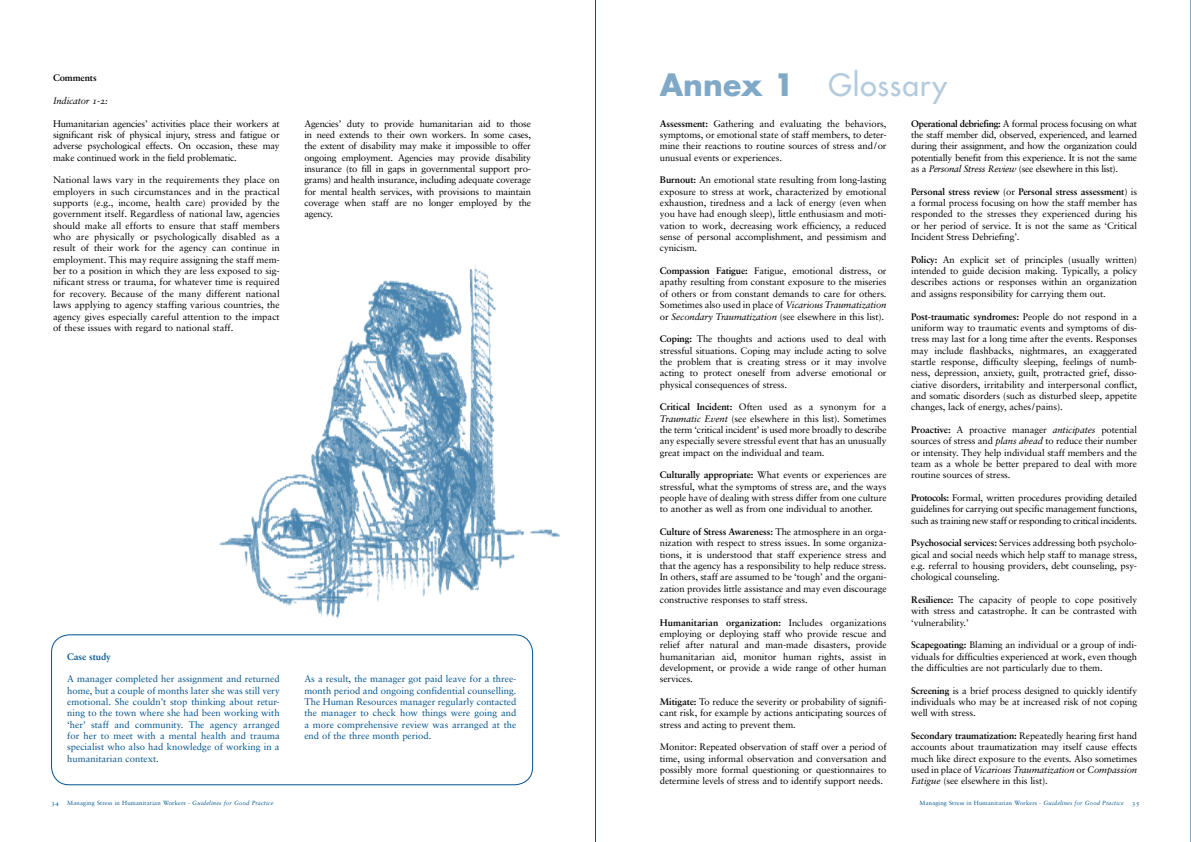
<style>
.page{position:relative;width:1191px;height:842px;background:#fff}
.page>*{position:absolute;margin:0;border:0;box-sizing:border-box;transform-origin:0 0}
.t1{font:30px "Futura";letter-spacing:.03em;color:#b3cbdd}
.t2{font:9.5px/11.3px "Sabon";letter-spacing:-.01em;color:#000;text-align:justify}
.t3{font:9.5px/11.3px "Sabon";color:#00538e;text-align:justify}
.t4{font:9.5px "Sabon Bold Os F";letter-spacing:-.01em;color:#000}
.t5{font:9.5px "Sabon Italic Os F";letter-spacing:-.01em;color:#000}
.t6{font:9.5px "Sabon Bold Os F";letter-spacing:-.01em;color:#00538e}
.t7{font:6px "Sabon";letter-spacing:.025em;color:#00538e}
.t8{font:6px "Sabon Roman SC";color:#00538e;scale:1.2 1}
.s1{font-weight:700;color:#80a9c7}
.s2{font-family:"Sabon Bold Os F"}
.s3{font-family:"Sabon Italic Os F"}
.s4{font-family:"Sabon"}
</style>
<div class="page">
<img style="left:219px;top:266px;width:341px;height:353px">
<div style="left:51px;top:634px;width:482px;height:151px;border:1px solid #00538e;border-radius:18px"></div>
<hr style="left:1190px;top:0;width:1px;height:842px;background:#00538e">
<hr style="left:595px;top:0;width:1px;height:842px;background:#00538e">
<p class="t4" style="left:53px;top:72px;width:45px">Comments</p>
<p class="t5" style="left:53px;top:95px;width:56px">Indicator 1-2:</p>
<p class="t2" style="left:53px;top:118px;width:228px">Humanitarian agencies’ activities place their workers at significant risk of physical injury, stress and fatigue or adverse psychological effects. On occasion, these may make continued work in the field problematic.</p>
<p class="t2" style="left:53px;top:174px;width:228px">National laws vary in the requirements they place on employers in such circumstances and in the practical supports (e.g., income, health care) provided by the government itself. Regardless of national law, agencies should make all efforts to ensure that staff members who are physically or psychologically disabled as a result of their work for the agency can continue in employment. This may require assigning the staff mem&shy;ber to a position in which they are less exposed to sig&shy;nificant stress or trauma, for whatever time is required for recovery. Because of the many different national laws applying to agency staffing various countries, the agency gives especially careful attention to the impact of these issues with regard to national staff.</p>
<p class="t2" style="left:304px;top:118px;width:228px">Agencies’ duty to provide humanitarian aid to those in need extends to their own workers. In some cases, the extent of disability may make it impossible to offer ongoing employment. Agencies may provide disability insurance (to fill in gaps in governmental support pro&shy;grams) and health insurance, including adequate coverage for mental health services, with provisions to maintain coverage when staff are no longer employed by the agency.</p>
<p class="t6" style="left:67px;top:650px;width:45px">Case study</p>
<p class="t3" style="left:67px;top:673px;width:214px">A manager completed her assignment and returned home, but a couple of months later she was still very emotional. She couldn’t stop thinking about retur&shy;ning to the town where she had been working with ‘her’ staff and community. The agency arranged for her to meet with a mental health and trauma specialist who also had knowledge of working in a humanitarian context.</p>
<p class="t3" style="left:304px;top:673px;width:213px">As a result, the manager got paid leave for a three&shy;month period and ongoing confidential counselling.<br>The Human Resources manager regularly contacted the manager to check how things were going and a more comprehensive review was arranged at the end of the three month period.</p>
<h1 class="t1" style="left:660px;top:65px;width:289px"><span class="s1">Annex 1</span> Glossary</h1>
<p class="t2" style="left:660px;top:118px;width:228px"><span class="s2">Assessment:</span> Gathering and evaluating the behaviors, symptoms, or emotional state of staff members, to deter&shy;mine their reactions to routine sources of stress and/or unusual events or experiences.</p>
<p class="t2" style="left:660px;top:174px;width:228px"><span class="s2">Burnout:</span> An emotional state resulting from long-lasting exposure to stress at work, characterized by emotional exhaustion, tiredness and a lack of energy (even when you have had enough sleep), little enthusiasm and moti&shy;vation to work, decreasing work efficiency, a reduced sense of personal accomplishment, and pessimism and cynicism.</p>
<p class="t2" style="left:660px;top:265px;width:228px"><span class="s2">Compassion Fatigue:</span> Fatigue, emotional distress, or apathy resulting from constant exposure to the miseries of others or from constant demands to care for others.<br>Sometimes also used in place of <span class="s3">Vicarious Traumatization </span>or <span class="s3">Secondary Traumatization</span> (see elsewhere in this list).</p>
<p class="t2" style="left:660px;top:333px;width:228px"><span class="s2">Coping:</span> The thoughts and actions used to deal with stressful situations. Coping may include acting to solve the problem that is creating stress or it may involve acting to protect oneself from adverse emotional or physical consequences of stress.</p>
<p class="t2" style="left:660px;top:401px;width:228px"><span class="s2">Critical Incident:</span> Often used as a synonym for a <span class="s3">Traumatic Event</span> (see elsewhere in this list). Sometimes the term ‘critical incident’ is used more broadly to describe any especially severe stressful event that has an unusually great impact on the individual and team.</p>
<p class="t2" style="left:660px;top:469px;width:228px"><span class="s2">Culturally appropriate:</span> What events or experiences are stressful, what the symptoms of stress are, and the ways people have of dealing with stress differ from one culture to another as well as from one individual to another.</p>
<p class="t4" style="left:660px;top:526px;width:228px">Culture of Stress Awareness: <span class="s4">The atmosphere in an orga-</span></p>
<p class="t2" style="left:660px;top:537px;width:228px">nization with respect to stress issues. In some organiza&shy;tions, it is understood that staff experience stress and that the agency has a responsibility to help reduce stress.<br>In others, staff are assumed to be ‘tough’ and the organi&shy;zation provides little assistance and may even discourage constructive responses to staff stress.</p>
<p class="t4" style="left:660px;top:616px;width:228px">Humanitarian organization: <span class="s4">Includes organizations</span></p>
<p class="t2" style="left:660px;top:628px;width:228px">employing or deploying staff who provide rescue and relief after natural and man-made disasters, provide humanitarian aid, monitor human rights, assist in development, or provide a wide range of other human services.</p>
<p class="t2" style="left:660px;top:696px;width:228px"><span class="s2">Mitigate:</span> To reduce the severity or probability of signifi&shy;cant risk, for example by actions anticipating sources of stress and acting to prevent them.</p>
<p class="t2" style="left:660px;top:741px;width:228px">Monitor: Repeated observation of staff over a period of time, using informal observation and conversation and possibly more formal questioning or questionnaires to determine levels of stress and to identify support needs.</p>
<p class="t2" style="left:911px;top:118px;width:227px"><span class="s2">Operational debriefing:</span> A formal process focusing on what the staff member did, observed, experienced, and learned during their assignment, and how the organization could potentially benefit from this experience. It is not the same as a <span class="s3">Personal Stress Review</span> (see elsewhere in this list).</p>
<p class="t4" style="left:911px;top:186px;width:227px">Personal stress review <span class="s4">(or</span> Personal stress assessment<span class="s4">) is</span></p>
<p class="t2" style="left:911px;top:197px;width:227px">a formal process focusing on how the staff member has responded to the stresses they experienced during his or her period of service. It is not the same as ‘Critical Incident Stress Debriefing’.</p>
<p class="t2" style="left:911px;top:254px;width:227px"><span class="s2">Policy:</span> An explicit set of principles (usually written) intended to guide decision making. Typically, a policy describes actions or responses within an organization and assigns responsibility for carrying them out.</p>
<p class="t4" style="left:911px;top:310px;width:227px">Post-traumatic syndromes: <span class="s4">People do not respond in a</span></p>
<p class="t2" style="left:911px;top:322px;width:227px">uniform way to traumatic events and symptoms of dis&shy;tress may last for a long time after the events. Responses may include flashbacks, nightmares, an exaggerated startle response, difficulty sleeping, feelings of numb&shy;ness, depression, anxiety, guilt, protracted grief, disso&shy;ciative disorders, irritability and interpersonal conflict, and somatic disorders (such as disturbed sleep, appetite changes, lack of energy, aches/pains).</p>
<p class="t2" style="left:911px;top:424px;width:227px"><span class="s2">Proactive:</span> A proactive manager <span class="s3">anticipates</span> potential sources of stress and <span class="s3">plans ahead</span> to reduce their number or intensity. They help individual staff members and the team as a whole be better prepared to deal with more routine sources of stress.</p>
<p class="t2" style="left:911px;top:492px;width:227px"><span class="s2">Protocols:</span> Formal, written procedures providing detailed guidelines for carrying out specific management functions, such as training new staff or responding to critical incidents.</p>
<p class="t2" style="left:911px;top:537px;width:227px"><span class="s2">Psychosocial services:</span> Services addressing both psycholo&shy;gical and social needs which help staff to manage stress, e.g. referral to housing providers, debt counseling, psy&shy;chological counseling.</p>
<p class="t2" style="left:911px;top:594px;width:227px"><span class="s2">Resilience:</span> The capacity of people to cope positively with stress and catastrophe. It can be contrasted with ‘vulnerability.’</p>
<p class="t2" style="left:911px;top:639px;width:227px"><span class="s2">Scapegoating:</span> Blaming an individual or a group of indi&shy;viduals for difficulties experienced at work, even though the difficulties are not particularly due to them.</p>
<p class="t2" style="left:911px;top:685px;width:227px"><span class="s2">Screening</span> is a brief process designed to quickly identify individuals who may be at increased risk of not coping well with stress.</p>
<p class="t2" style="left:911px;top:730px;width:227px"><span class="s2">Secondary traumatization:</span> Repeatedly hearing first hand accounts about traumatization may itself cause effects much like direct exposure to the events. Also sometimes</p>
<p class="t5" style="left:911px;top:764px;width:227px"><span class="s4">used in place of</span> Vicarious Traumatization <span class="s4">or</span> Compassion</p>
<p class="t2" style="left:911px;top:775px;width:138px"><span class="s3">Fatigue</span> (see elsewhere in this list).</p>
<p class="t8" style="left:51px;top:800px;width:8px">34</p>
<p class="t7" style="left:67px;top:800px;width:208px">Managing Stress in Humanitarian Workers - <span class="s3">Guidelines for Good Practice</span></p>
<p class="t7" style="left:919px;top:800px;width:206px">Managing Stress in Humanitarian Workers - <span class="s3">Guidelines for Good Practice</span></p>
<p class="t8" style="left:1132px;top:800px;width:8px">35</p>
</div>
